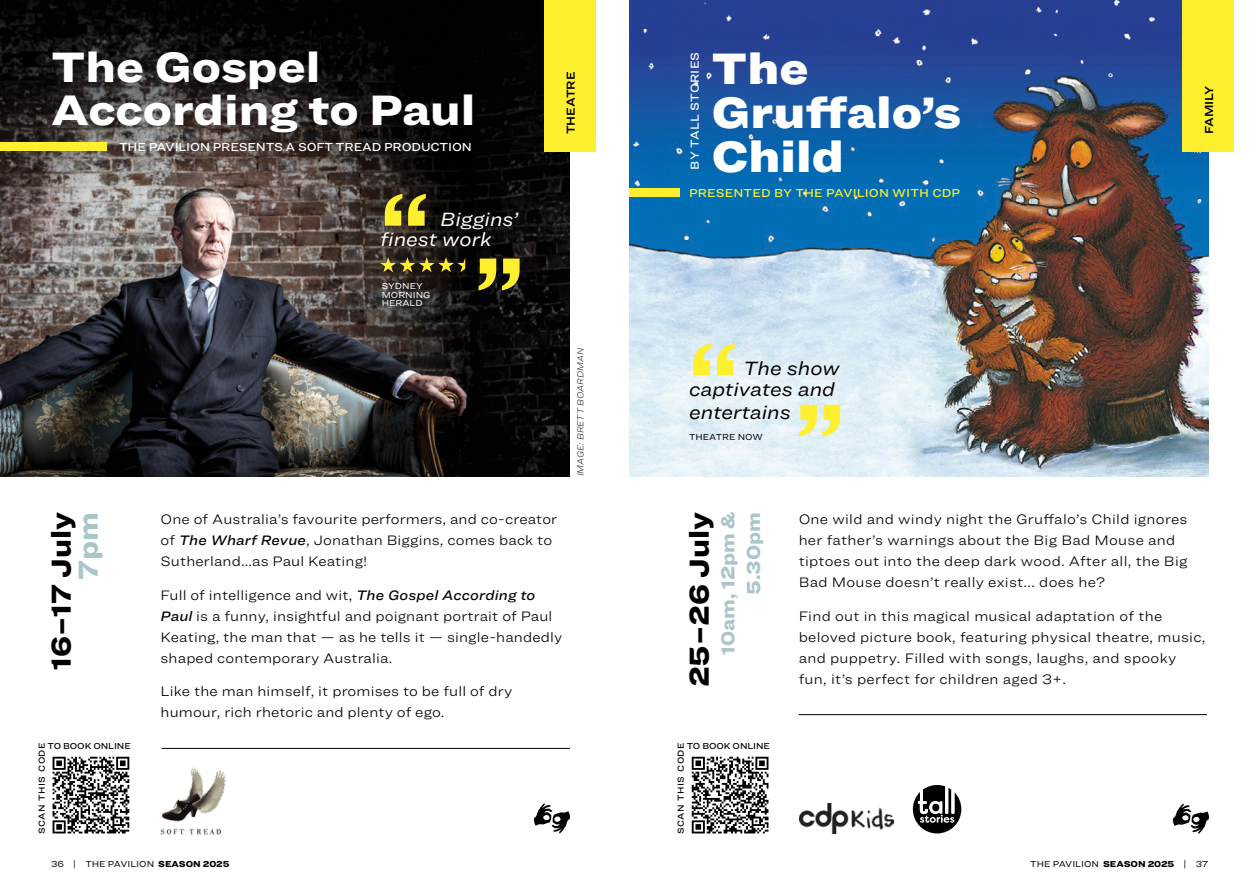
<style>
.page{position:relative;width:1259px;height:893px;background:#fff}
.page>*{position:absolute;margin:0;border:0;box-sizing:border-box;transform-origin:0 0}
.t1{font:900 92.25px "Ringside Wide";color:#feef2f}
.t2{font:900 45.6px/43.8px "Ringside Wide";color:#fff;scale:1.04 1}
.t3{font:900 44.1px/43.5px "Ringside Wide";color:#fff;scale:1.04 1}
.t4{font:900 28.5px "Ringside Wide";color:#000}
.t5{font:900 28.5px "Ringside Wide";color:#abc6cb}
.t6{font:italic 19.95px/20.7px "Ringside Wide";color:#000;text-align:right}
.t7{font:italic 19.95px/20.7px "Ringside Wide";color:#fff}
.t8{font:900 19.5px/25.5px "Ringside Wide";color:#abc6cb;text-align:right}
.t9{font:300 14.25px/21px "Ringside Wide";letter-spacing:.01em;color:#000}
.t10{font:500 12px "Ringside Wide";letter-spacing:-.01em;color:#fff}
.t11{font:500 12px "Ringside Wide";letter-spacing:.01em;color:#feef2f}
.t12{font:12px "Ringside Wide Semi";letter-spacing:-.01em;color:#000}
.t13{font:500 12px "Ringside Wide";letter-spacing:.015em;color:#fff}
.t14{font:9px "Ringside Wide";color:#000}
.t15{font:500 9px "Ringside Wide";letter-spacing:.04em;color:#000}
.t16{font:500 9px "Ringside Wide";letter-spacing:-.01em;color:#000}
.t17{font:italic 100 9px "Ringside Wide";color:#000}
.t18{font:9px/8.4px "Ringside Wide";color:#fff}
.s1{font-family:"Ringside Wide Med Ital";font-weight:400}
.s2{font-weight:900}
</style>
<div class="page">
<img style="left:0;top:0;width:570px;height:476px">
<img style="left:629px;top:0;width:579px;height:476px">
<svg style="left:534px;top:803px;width:36px;height:30px"></svg>
<svg style="left:52px;top:756px;width:78px;height:78px"></svg>
<svg style="left:53px;top:757px;width:76px;height:76px"></svg>
<hr style="left:162px;top:748px;width:408px;height:1px;background:#000">
<div style="left:544px;top:0;width:51px;height:151px;background:#feef2f"></div>
<div style="left:0;top:143px;width:107px;height:8px;background:#feef2f"></div>
<img style="left:160px;top:767px;width:66px;height:68px">
<svg style="left:380px;top:257px;width:85px;height:15px"></svg>
<svg style="left:691px;top:756px;width:78px;height:78px"></svg>
<svg style="left:692px;top:757px;width:76px;height:76px"></svg>
<hr style="left:798px;top:714px;width:409px;height:1px;background:#000">
<div style="left:1182px;top:0;width:51px;height:151px;background:#feef2f"></div>
<div style="left:629px;top:189px;width:50px;height:8px;background:#feef2f"></div>
<svg style="left:1173px;top:804px;width:36px;height:30px"></svg>
<img style="left:799px;top:804px;width:94px;height:30px">
<svg style="left:913px;top:785px;width:48px;height:48px"></svg>
<h3 class="t3" style="left:51px;top:44px;width:409px">The Gospel<br>According to Paul</h3>
<p class="t10" style="left:119px;top:138px;width:354px">THE PAVILION PRESENTS A SOFT TREAD PRODUCTION</p>
<h1 class="t1" style="left:380px;top:153px;width:50px">“</h1>
<h3 class="t7" style="left:380px;top:208px;width:140px;text-indent:60px">Biggins’ finest work</h3>
<h1 class="t1" style="left:475px;top:217px;width:50px">”</h1>
<p class="t18" style="left:382px;top:282px;width:50px">SYDNEY<br>MORNING<br>HERALD</p>
<p class="t12" style="left:561px;top:134px;width:64px;rotate:-90deg">THEATRE</p>
<p class="t17" style="left:574px;top:476px;width:130px;rotate:-90deg">IMAGE: BRETT BOARDMAN</p>
<h3 class="t4" style="left:39px;top:670px;width:160px;rotate:-90deg">16-17 July</h3>
<h3 class="t5" style="left:66px;top:580px;width:69px;rotate:-90deg">7pm</h3>
<p class="t9" style="left:161px;top:508px;width:398px">One of Australia’s favourite performers, and co-creator of <span class="s1">The Wharf Revue</span>, Jonathan Biggins, comes back to<br>Sutherland…as Paul Keating!</p>
<p class="t9" style="left:161px;top:584px;width:403px">Full of intelligence and wit, <span class="s1">The Gospel According to Paul</span> is a funny, insightful and poignant portrait of Paul Keating, the man that — as he tells it — single-handedly shaped contemporary Australia.</p>
<p class="t9" style="left:161px;top:681px;width:353px">Like the man himself, it promises to be full of dry humour, rich rhetoric and plenty of ego.</p>
<p class="t15" style="left:35px;top:834px;width:93px;rotate:-90deg">SCAN THIS CODE</p>
<p class="t16" style="left:47px;top:739px;width:85px">TO BOOK ONLINE</p>
<p class="t13" style="left:685px;top:170px;width:119px;rotate:-90deg">BY TALL STORIES</p>
<h2 class="t2" style="left:711px;top:45px;width:241px">The<br>Gruffalo’s<br>Child</h2>
<p class="t11" style="left:689px;top:184px;width:273px">PRESENTED BY THE PAVILION WITH CDP</p>
<h1 class="t1" style="left:689px;top:303px;width:50px">“</h1>
<h3 class="t6" style="left:689px;top:357px;width:152px">The show captivates and</h3>
<h3 class="t6" style="left:689px;top:401px;width:103px">entertains</h3>
<h1 class="t1" style="left:795px;top:364px;width:50px">”</h1>
<p class="t14" style="left:689px;top:430px;width:75px">THEATRE NOW</p>
<p class="t12" style="left:1200px;top:134px;width:50px;rotate:-90deg">FAMILY</p>
<h3 class="t4" style="left:677px;top:687px;width:176px;rotate:-90deg">25-26 July</h3>
<h3 class="t8" style="left:714px;top:655px;width:144px;rotate:-90deg">10am, 12pm &amp;<br>5.30pm</h3>
<p class="t16" style="left:686px;top:739px;width:85px">TO BOOK ONLINE</p>
<p class="t15" style="left:674px;top:834px;width:93px;rotate:-90deg">SCAN THIS CODE</p>
<p class="t9" style="left:798px;top:508px;width:390px">One wild and windy night the Gruffalo’s Child ignores her father’s warnings about the Big Bad Mouse and tiptoes out into the deep dark wood. After all, the Big Bad Mouse doesn’t really exist... does he?</p>
<p class="t9" style="left:798px;top:605px;width:408px">Find out in this magical musical adaptation of the beloved picture book, featuring physical theatre, music, and puppetry. Filled with songs, laughs, and spooky fun, it’s perfect for children aged 3+.</p>
<p class="t14" style="left:51px;top:857px;width:180px">36 | THE PAVILION <span class="s2">SEASON 2025</span></p>
<p class="t14" style="left:1030px;top:857px;width:179px">THE PAVILION <span class="s2">SEASON 2025</span> | 37</p>
</div>
